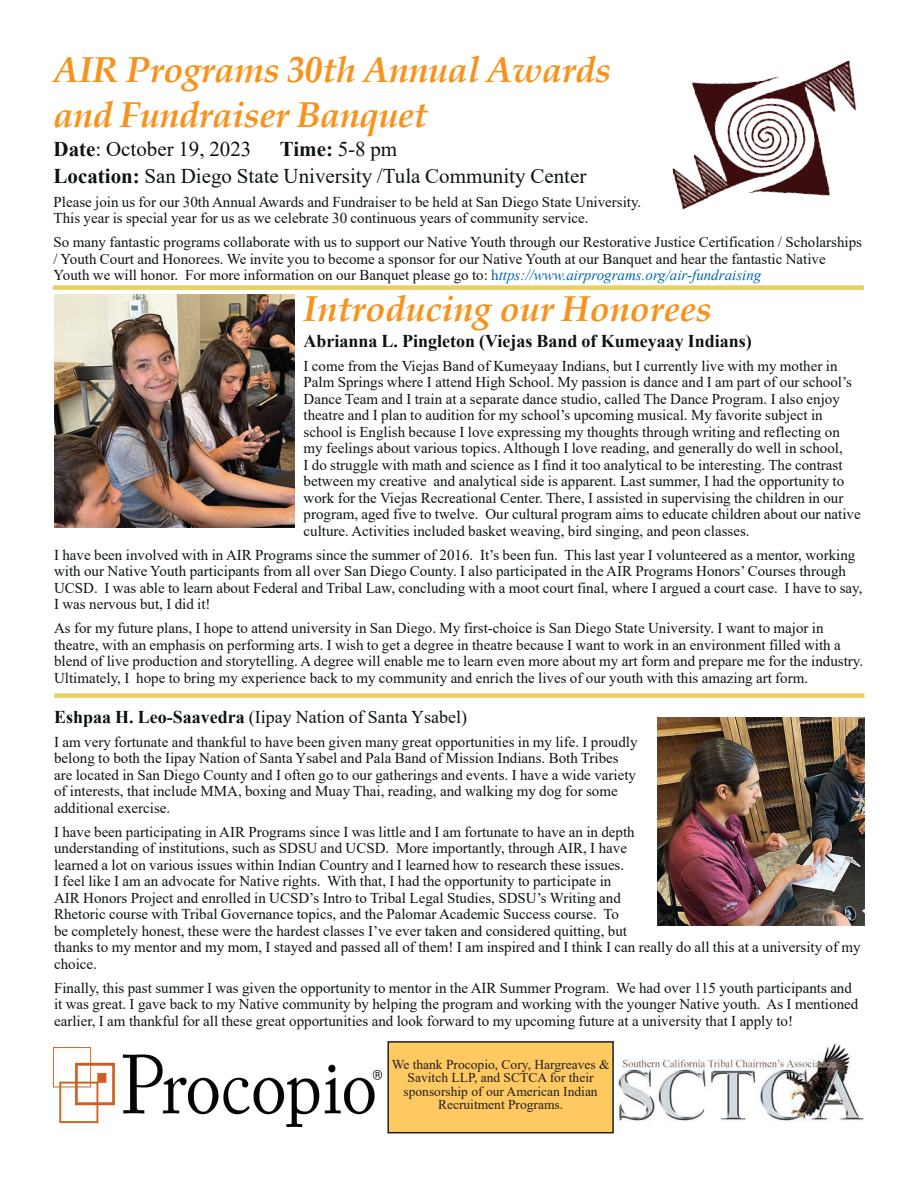
<style>
.page{position:relative;width:918px;height:1188px;background:#fff}
.page>*{position:absolute;margin:0;border:0;box-sizing:border-box;transform-origin:0 0}
.t1{font:italic 700 36px/45px "Book Antiqua";letter-spacing:-.01em;color:#f7931d}
.t2{font:21px/27px "Times New Roman";color:#0c1315}
.t3{font:700 18px "Times New Roman";color:#0c1315}
.t4{font:18px "Times New Roman";color:#0c1315}
.t5{font:15px/16.5px "Times New Roman";color:#0c1315}
.t6{font:13.5px/13.5px "Times New Roman";color:#231f20;text-align:center}
.s1{font-weight:700}
.s2{color:#0166b3}
.s3{font-style:italic;color:#0166b3}
</style>
<div class="page">
<img style="left:54px;top:1048px;width:327px;height:79px">
<div style="left:388px;top:1042px;width:225px;height:91px;background:#fec960"></div>
<div style="left:387px;top:1041px;width:227px;height:92px;border:2px solid #231f20"></div>
<img style="left:618px;top:1043px;width:246px;height:79px">
<div style="left:53px;top:285px;width:811px;height:5px;background:#ebcf62"></div>
<img style="left:672px;top:60px;width:185px;height:150px">
<img style="left:54px;top:294px;width:241px;height:234px">
<img style="left:658px;top:717px;width:206px;height:208px">
<div style="left:54px;top:693px;width:810px;height:5px;background:#ebcf62"></div>
<h1 class="t1" style="left:54px;top:47px;width:559px">AIR Programs 30th Annual Awards and Fundraiser Banquet</h1>
<h2 class="t2" style="left:54px;top:135px;width:199px"><span class="s1">Date</span>: October 19, 2023</h2>
<h2 class="t2" style="left:54px;top:135px;width:534px;text-indent:226px"><span class="s1">Time:</span> 5-8 pm<br><span class="s1">Location:</span> San Diego State University /Tula Community Center</h2>
<p class="t5" style="left:54px;top:193px;width:589px">Please join us for our 30th Annual Awards and Fundraiser to be held at San Diego State University.<br>This year is special year for us as we celebrate 30 continuous years of community service.</p>
<p class="t5" style="left:54px;top:234px;width:810px">So many fantastic programs collaborate with us to support our Native Youth through our Restorative Justice Certification / Scholarships / Youth Court and Honorees. We invite you to become a sponsor for our Native Youth at our Banquet and hear the fantastic Native<br>Youth we will honor. For more information on our Banquet please go to: <span class="s2">h</span><span class="s3">ttps://www.airprograms.org/air-fundraising</span></p>
<h1 class="t1" style="left:304px;top:286px;width:410px">Introducing our Honorees</h1>
<p class="t3" style="left:304px;top:328px;width:450px">Abrianna L. Pingleton (Viejas Band of Kumeyaay Indians)</p>
<p class="t5" style="left:304px;top:357px;width:559px">I come from the Viejas Band of Kumeyaay Indians, but I currently live with my mother in Palm Springs where I attend High School. My passion is dance and I am part of our school’s Dance Team and I train at a separate dance studio, called The Dance Program. I also enjoy theatre and I plan to audition for my school’s upcoming musical. My favorite subject in school is English because I love expressing my thoughts through writing and reflecting on my feelings about various topics. Although I love reading, and generally do well in school,<br>I do struggle with math and science as I find it too analytical to be interesting. The contrast between my creative and analytical side is apparent. Last summer, I had the opportunity to work for the Viejas Recreational Center. There, I assisted in supervising the children in our program, aged five to twelve. Our cultural program aims to educate children about our native culture. Activities included basket weaving, bird singing, and peon classes.</p>
<p class="t5" style="left:54px;top:546px;width:810px">I have been involved with in AIR Programs since the summer of 2016. It’s been fun. This last year I volunteered as a mentor, working with our Native Youth participants from all over San Diego County. I also participated in the AIR Programs Honors’ Courses through UCSD. I was able to learn about Federal and Tribal Law, concluding with a moot court final, where I argued a court case. I have to say, I was nervous but, I did it!</p>
<p class="t5" style="left:54px;top:619px;width:811px">As for my future plans, I hope to attend university in San Diego. My first-choice is San Diego State University. I want to major in theatre, with an emphasis on performing arts. I wish to get a degree in theatre because I want to work in an environment filled with a blend of live production and storytelling. A degree will enable me to learn even more about my art form and prepare me for the industry.<br>Ultimately, I hope to bring my experience back to my community and enrich the lives of our youth with this amazing art form.</p>
<p class="t4" style="left:54px;top:704px;width:415px"><span class="s1">Eshpaa H. Leo-Saavedra</span> (Iipay Nation of Santa Ysabel)</p>
<p class="t5" style="left:54px;top:733px;width:585px">I am very fortunate and thankful to have been given many great opportunities in my life. I proudly belong to both the Iipay Nation of Santa Ysabel and Pala Band of Mission Indians. Both Tribes are located in San Diego County and I often go to our gatherings and events. I have a wide variety of interests, that include MMA, boxing and Muay Thai, reading, and walking my dog for some additional exercise.</p>
<p class="t5" style="left:54px;top:823px;width:808px">I have been participating in AIR Programs since I was little and I am fortunate to have an in depth<br>understanding of institutions, such as SDSU and UCSD. More importantly, through AIR, I have<br>learned a lot on various issues within Indian Country and I learned how to research these issues.<br>I feel like I am an advocate for Native rights. With that, I had the opportunity to participate in<br>AIR Honors Project and enrolled in UCSD’s Intro to Tribal Legal Studies, SDSU’s Writing and<br>Rhetoric course with Tribal Governance topics, and the Palomar Academic Success course. To<br>be completely honest, these were the hardest classes I’ve ever taken and considered quitting, but<br>thanks to my mentor and my mom, I stayed and passed all of them! I am inspired and I think I can really do all this at a university of my choice.</p>
<p class="t5" style="left:54px;top:979px;width:806px">Finally, this past summer I was given the opportunity to mentor in the AIR Summer Program. We had over 115 youth participants and it was great. I gave back to my Native community by helping the program and working with the younger Native youth. As I mentioned earlier, I am thankful for all these great opportunities and look forward to my upcoming future at a university that I apply to!</p>
<p class="t6" style="left:392px;top:1057px;width:219px">We thank Procopio, Cory, Hargreaves &amp;<br>Savitch LLP, and SCTCA for their sponsorship of our American Indian<br>Recruitment Programs.</p>
</div>
